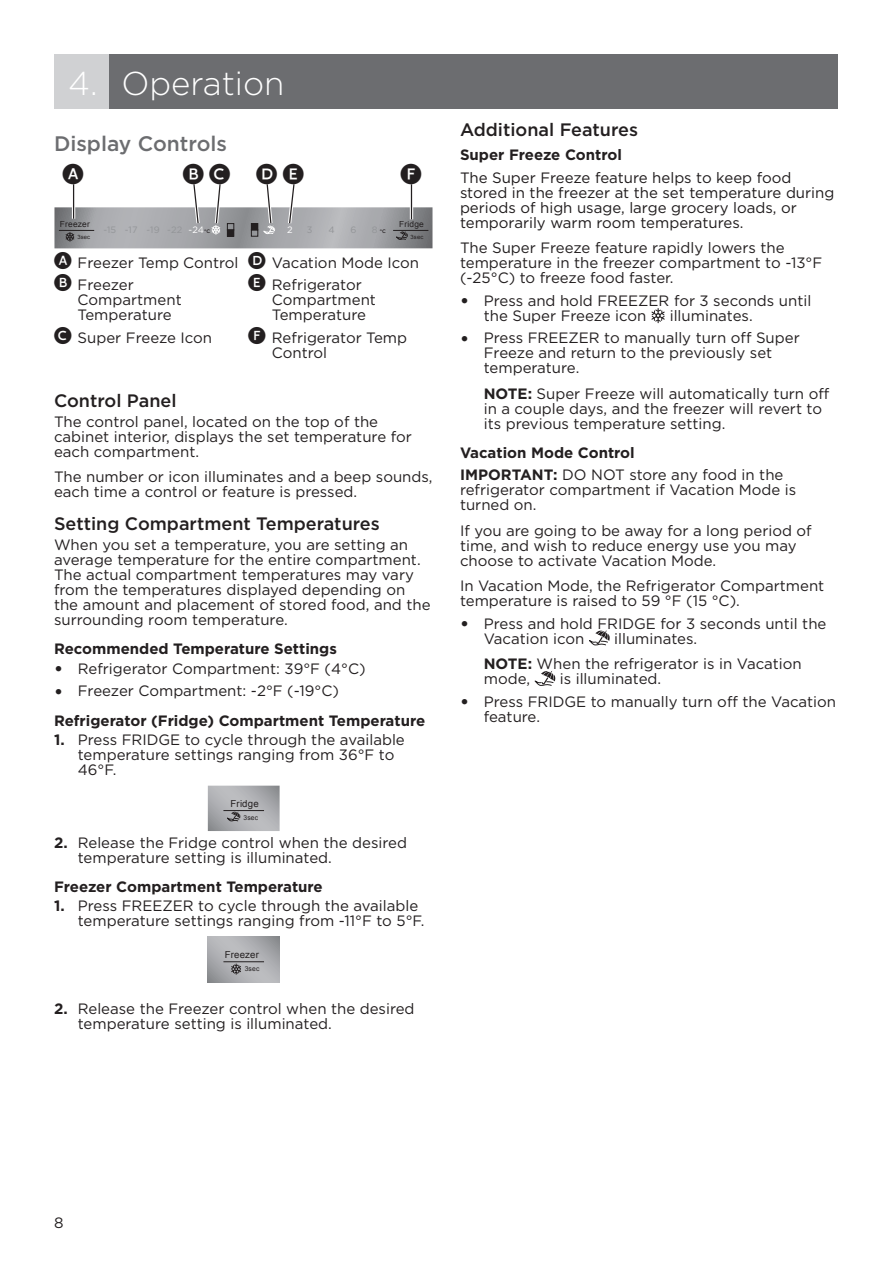
<style>
.page{position:relative;width:893px;height:1263px;background:#fff}
.page>*{position:absolute;margin:0;border:0;box-sizing:border-box;transform-origin:0 0}
.t1{font:300 33px "Gotham";color:#fff}
.t2{font:27px "LTC Circled Caps Filled";color:#231f20}
.t3{font:500 21px "Gotham";color:#6c6d70}
.t4{font:500 18px "Gotham";color:#231f20}
.t5{font:15px/15px "Gotham";color:#231f20}
.t6{font:700 15px/29.2px "Gotham";color:#231f20}
.t7{font:15px/15px "Gotham";color:#1f1b1c}
.t8{font:9.6px "Arial";letter-spacing:.02em;color:#231f20}
.t9{font:9.15px "Gotham";color:#939598}
.t10{font:9.15px "Gotham";color:#fff}
.t11{font:8.4px "Arial";letter-spacing:.02em;color:#231f20}
.t12{font:6.75px "Arial";letter-spacing:.02em;color:#231f20}
.t13{font:5.85px "Arial";letter-spacing:.02em;color:#231f20}
.t14{font:500 5.1px "Gotham";color:#231f20}
.s1{font-weight:400;font-size:9.15px;color:#939598}
.s2{font-family:"LTC Circled Caps Filled";font-size:22.5px}
.s3{font-weight:700;font-size:18px}
.s4{font-size:18px}
.s5{font-weight:400}
.s6{font-weight:700}
</style>
<div class="page">
<div style="left:108px;top:54px;width:729px;height:54px;background:#6c6d70"></div>
<div style="left:54px;top:54px;width:54px;height:54px;background:#d0d1d3"></div>
<svg style="left:54px;top:184px;width:378px;height:64px"></svg>
<svg style="left:208px;top:786px;width:72px;height:45px;background:#aaabaf"></svg>
<svg style="left:208px;top:937px;width:72px;height:45px;background:#adaeb2"></svg>
<hr style="left:223px;top:961px;width:41px;height:1px;background:#231f20">
<svg style="left:231px;top:964px;width:11px;height:10px"></svg>
<svg style="left:651px;top:309px;width:14px;height:14px"></svg>
<svg style="left:589px;top:630px;width:21px;height:15px"></svg>
<svg style="left:535px;top:671px;width:20px;height:15px"></svg>
<h1 class="t1" style="left:68px;top:66px;width:218px">4. Operation</h1>
<h3 class="t3" style="left:54px;top:132px;width:175px">Display Controls</h3>
<h2 class="t2" style="left:63px;top:158px;width:23px">A</h2>
<h2 class="t2" style="left:183px;top:158px;width:123px">BC DE</h2>
<h2 class="t2" style="left:400px;top:158px;width:23px">F</h2>
<p class="t11" style="left:399px;top:219px;width:26px">Fridge</p>
<p class="t13" style="left:77px;top:233px;width:14px">3sec</p>
<p class="t13" style="left:411px;top:233px;width:14px">3sec</p>
<p class="t11" style="left:60px;top:219px;width:31px">Freezer</p>
<p class="t10" style="left:287px;top:225px;width:7px">2</p>
<p class="t9" style="left:328px;top:225px;width:8px">4</p>
<p class="t9" style="left:351px;top:225px;width:7px">6</p>
<p class="t14" style="left:372px;top:228px;width:15px"><span class="s1">8</span> °C</p>
<p class="t5" style="left:54px;top:251px;width:186px;line-height:22.5px"><span class="s2">A</span> Freezer Temp Control<br><span class="s2">B</span> Freezer</p>
<p class="t5" style="left:78px;top:292px;width:106px">Compartment<br>Temperature</p>
<p class="t5" style="left:54px;top:330px;width:160px"><span class="s2">C</span> Super Freeze Icon</p>
<p class="t5" style="left:248px;top:251px;width:172px;line-height:22.5px"><span class="s2">D</span> Vacation Mode Icon<br><span class="s2">E</span> Refrigerator</p>
<p class="t5" style="left:272px;top:292px;width:106px">Compartment<br>Temperature</p>
<p class="t5" style="left:272px;top:330px;width:137px;text-indent:-24px"><span class="s2">F</span> Refrigerator Temp<br>Control</p>
<p class="t4" style="left:54px;top:390px;width:124px">Control Panel</p>
<p class="t5" style="left:54px;top:414px;width:359px">The control panel, located on the top of the cabinet interior, displays the set temperature for each compartment.</p>
<p class="t5" style="left:54px;top:469px;width:380px">The number or icon illuminates and a beep sounds, each time a control or feature is pressed.</p>
<p class="t4" style="left:54px;top:513px;width:327px">Setting Compartment Temperatures</p>
<p class="t5" style="left:54px;top:537px;width:378px">When you set a temperature, you are setting an average temperature for the entire compartment.<br>The actual compartment temperatures may vary from the temperatures displayed depending on the amount and placement of stored food, and the surrounding room temperature.</p>
<p class="t6" style="left:54px;top:634px;width:284px">Recommended Temperature Settings</p>
<p class="t5" style="left:54px;top:661px;width:313px"><span class="s3">•</span> Refrigerator Compartment: 39°F (4°C)</p>
<p class="t6" style="left:54px;top:676px;width:373px"><span class="s4">•</span> <span class="s5">Freezer Compartment: -2°F (-19°C)<br></span>Refrigerator (Fridge) Compartment Temperature</p>
<p class="t5" style="left:78px;top:732px;width:329px;text-indent:-24px"><span class="s6">1.</span> Press FRIDGE to cycle through the available temperature settings ranging from 36°F to<br>46°F.</p>
<p class="t8" style="left:230px;top:797px;width:30px">Fridge</p>
<p class="t12" style="left:244px;top:813px;width:16px">3sec</p>
<p class="t5" style="left:78px;top:834px;width:331px;text-indent:-24px"><span class="s6">2.</span> Release the Fridge control when the desired temperature setting is illuminated.</p>
<p class="t6" style="left:54px;top:871px;width:270px">Freezer Compartment Temperature</p>
<p class="t5" style="left:78px;top:898px;width:348px;text-indent:-24px"><span class="s6">1.</span> Press FREEZER to cycle through the available temperature settings ranging from -11°F to 5°F.</p>
<p class="t8" style="left:225px;top:948px;width:36px">Freezer</p>
<p class="t12" style="left:245px;top:964px;width:16px">3sec</p>
<p class="t5" style="left:78px;top:1001px;width:338px;text-indent:-24px"><span class="s6">2.</span> Release the Freezer control when the desired temperature setting is illuminated.</p>
<p class="t4" style="left:460px;top:119px;width:180px">Additional Features</p>
<p class="t6" style="left:460px;top:140px;width:163px">Super Freeze Control</p>
<p class="t7" style="left:460px;top:170px;width:376px">The Super Freeze feature helps to keep food stored in the freezer at the set temperature during periods of high usage, large grocery loads, or temporarily warm room temperatures.</p>
<p class="t5" style="left:460px;top:240px;width:364px">The Super Freeze feature rapidly lowers the temperature in the freezer compartment to -13°F (-25°C) to freeze food faster.</p>
<p class="t5" style="left:484px;top:293px;width:329px;text-indent:-24px"><span class="s3">•</span> Press and hold FREEZER for 3 seconds until the Super Freeze icon</p>
<p class="t5" style="left:670px;top:308px;width:84px">illuminates.</p>
<p class="t5" style="left:484px;top:330px;width:317px;text-indent:-24px"><span class="s3">•</span> Press FREEZER to manually turn off Super<br>Freeze and return to the previously set temperature.</p>
<p class="t5" style="left:484px;top:386px;width:347px"><span class="s6">NOTE:</span> Super Freeze will automatically turn off in a couple days, and the freezer will revert to its previous temperature setting.</p>
<p class="t6" style="left:460px;top:441px;width:325px;line-height:22.5px">Vacation Mode Control<br>IMPORTANT: <span class="s5">DO NOT store any food in the</span></p>
<p class="t5" style="left:460px;top:482px;width:338px">refrigerator compartment if Vacation Mode is turned on.</p>
<p class="t5" style="left:460px;top:523px;width:353px">If you are going to be away for a long period of time, and wish to reduce energy use you may choose to activate Vacation Mode.</p>
<p class="t5" style="left:460px;top:578px;width:366px">In Vacation Mode, the Refrigerator Compartment temperature is raised to 59 °F (15 °C).</p>
<p class="t5" style="left:484px;top:616px;width:344px;text-indent:-24px"><span class="s3">•</span> Press and hold FRIDGE for 3 seconds until the<br>Vacation icon</p>
<p class="t5" style="left:484px;top:626px;width:320px;line-height:25.5px;text-indent:130px">illuminates.<br><span class="s6">NOTE:</span> When the refrigerator is in Vacation</p>
<p class="t5" style="left:484px;top:671px;width:48px">mode,</p>
<p class="t5" style="left:560px;top:671px;width:103px">is illuminated.</p>
<p class="t5" style="left:484px;top:694px;width:354px;text-indent:-24px"><span class="s3">•</span> Press FRIDGE to manually turn off the Vacation feature.</p>
<p class="t5" style="left:54px;top:1214px;width:11px">8</p>
</div>
